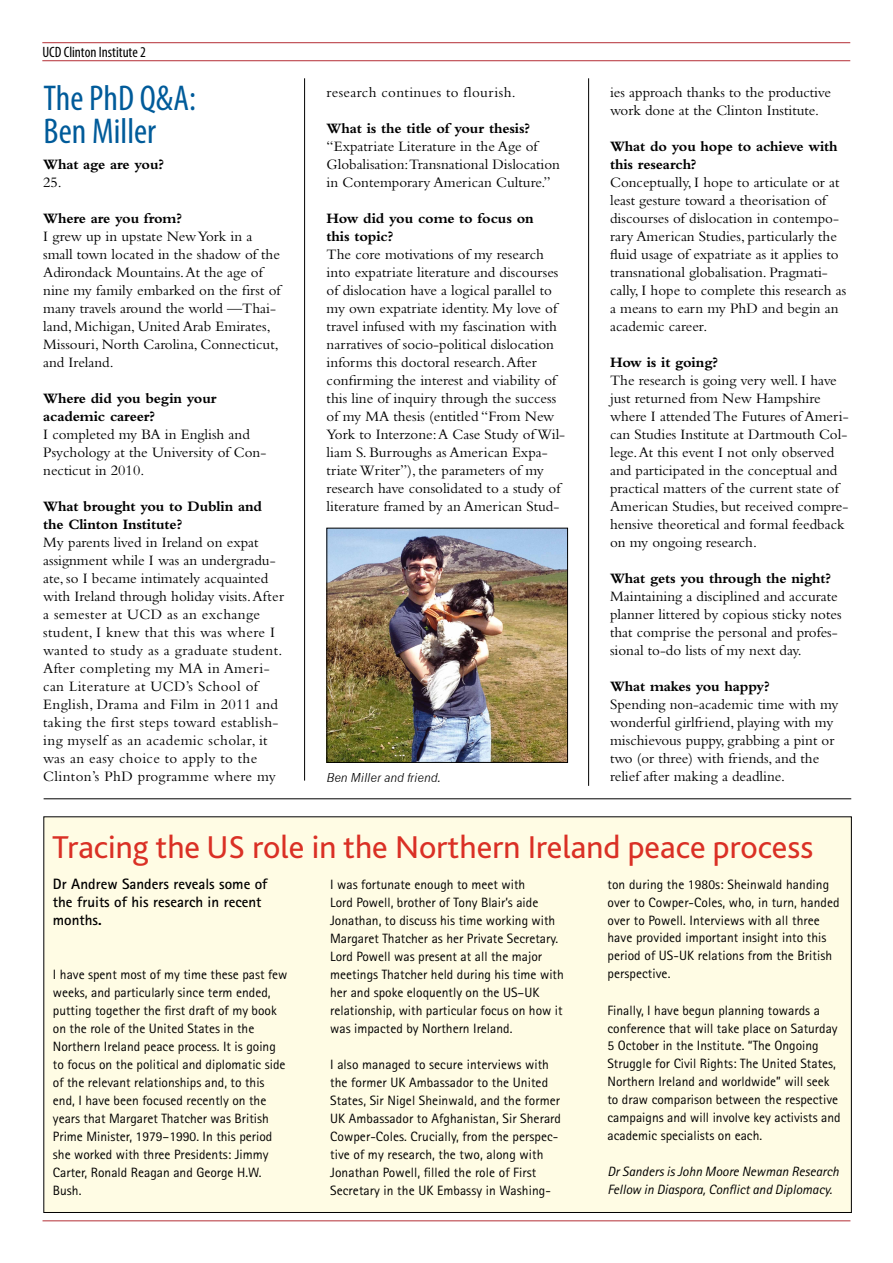
<style>
.page{position:relative;width:893px;height:1263px;background:#fff}
.page>*{position:absolute;margin:0;border:0;box-sizing:border-box;transform-origin:0 0}
.t1{font:condensed 36px/33px "Myriad Pro";color:#005b9a}
.t2{font:33px "Bliss 2";color:#da3025}
.t3{font:15px/18px "Bembo";color:#000}
.t4{font:15px/18px "Bembo";letter-spacing:.025em;color:#000}
.t5{font:700 15px/18px "Bembo";letter-spacing:-.01em;color:#000}
.t6{font:700 15px/18px "Rotis Sans Serif";color:#000}
.t7{font:condensed 15px "Myriad Pro";color:#000}
.t8{font:13.5px/18px "Rotis Sans Serif";color:#000}
.t9{font:italic 13.5px/18px "Rotis Sans Serif";color:#000}
.t10{font:italic 12px "News Gothic";color:#000}
</style>
<div class="page">
<hr style="left:42px;top:42px;width:808px;height:1px;background:#b42e35">
<hr style="left:42px;top:60px;width:808px;height:1px;background:#b42e35">
<hr style="left:43px;top:1220px;width:807px;height:1px;background:#b42e35">
<hr style="left:304px;top:78px;width:1px;height:703px;background:#000">
<hr style="left:588px;top:78px;width:1px;height:708px;background:#000">
<div style="left:44px;top:817px;width:807px;height:395px;background:#fffce4"></div>
<hr style="left:44px;top:798px;width:807px;height:1px;background:#000">
<img style="left:329px;top:530px;width:237px;height:231px">
<div style="left:327px;top:528px;width:241px;height:235px;border:1px solid #000"></div>
<p class="t7" style="left:42px;top:43px;width:105px">UCD Clinton Institute 2</p>
<h1 class="t1" style="left:44px;top:81px;width:154px">The PhD Q&amp;A:<br>Ben Miller</h1>
<p class="t5" style="left:43px;top:155px;width:122px">What age are you?</p>
<p class="t3" style="left:43px;top:173px;width:20px">25.</p>
<p class="t5" style="left:43px;top:209px;width:140px">Where are you from?</p>
<p class="t3" style="left:43px;top:227px;width:239px">I grew up in upstate New York in a small town located in the shadow of the Adirondack Mountains. At the age of nine my family embarked on the first of many travels around the world —Thai&shy;land, Michigan, United Arab Emirates, Missouri, North Carolina, Connecticut, and Ireland.</p>
<p class="t5" style="left:43px;top:389px;width:175px">Where did you begin your academic career?</p>
<p class="t3" style="left:43px;top:425px;width:225px">I completed my BA in English and<br>Psychology at the University of Con&shy;necticut in 2010.</p>
<p class="t5" style="left:43px;top:497px;width:220px">What brought you to Dublin and the Clinton Institute?</p>
<p class="t4" style="left:43px;top:533px;width:242px">My parents lived in Ireland on expat assignment while I was an undergradu&shy;ate, so I became intimately acquainted with Ireland through holiday visits. After a semester at UCD as an exchange student, I knew that this was where I wanted to study as a graduate student.<br>After completing my MA in Ameri&shy;can Literature at UCD’s School of English, Drama and Film in 2011 and taking the first steps toward establish&shy;ing myself as an academic scholar, it was an easy choice to apply to the Clinton’s PhD programme where my</p>
<p class="t4" style="left:327px;top:83px;width:191px">research continues to flourish.</p>
<p class="t5" style="left:327px;top:119px;width:205px">What is the title of your thesis?</p>
<p class="t3" style="left:327px;top:137px;width:235px">“Expatriate Literature in the Age of<br>Globalisation:Transnational Dislocation in Contemporary American Culture.”</p>
<p class="t5" style="left:327px;top:209px;width:209px">How did you come to focus on this topic?</p>
<p class="t3" style="left:327px;top:245px;width:240px">The core motivations of my research into expatriate literature and discourses of dislocation have a logical parallel to my own expatriate identity. My love of travel infused with my fascination with narratives of socio-political dislocation informs this doctoral research. After confirming the interest and viability of this line of inquiry through the success of my MA thesis (entitled “From New York to Interzone: A Case Study of Wil&shy;liam S. Burroughs as American Expa&shy;triate Writer”), the parameters of my research have consolidated to a study of literature framed by an American Stud-</p>
<p class="t10" style="left:327px;top:770px;width:116px">Ben Miller and friend.</p>
<p class="t3" style="left:610px;top:83px;width:222px">ies approach thanks to the productive work done at the Clinton Institute.</p>
<p class="t5" style="left:610px;top:137px;width:229px">What do you hope to achieve with this research?</p>
<p class="t3" style="left:610px;top:173px;width:238px">Conceptually, I hope to articulate or at least gesture toward a theorisation of discourses of dislocation in contempo&shy;rary American Studies, particularly the fluid usage of expatriate as it applies to transnational globalisation. Pragmati&shy;cally, I hope to complete this research as a means to earn my PhD and begin an academic career.</p>
<p class="t5" style="left:610px;top:353px;width:109px">How is it going?</p>
<p class="t3" style="left:610px;top:371px;width:240px">The research is going very well. I have just returned from New Hampshire where I attended The Futures of Ameri&shy;can Studies Institute at Dartmouth Col&shy;lege. At this event I not only observed and participated in the conceptual and practical matters of the current state of American Studies, but received compre&shy;hensive theoretical and formal feedback on my ongoing research.</p>
<p class="t5" style="left:610px;top:569px;width:222px">What gets you through the night?</p>
<p class="t3" style="left:610px;top:587px;width:233px">Maintaining a disciplined and accurate planner littered by copious sticky notes that comprise the personal and profes&shy;sional to-do lists of my next day.</p>
<p class="t5" style="left:610px;top:677px;width:161px">What makes you happy?</p>
<p class="t3" style="left:610px;top:695px;width:230px">Spending non-academic time with my wonderful girlfriend, playing with my mischievous puppy, grabbing a pint or two (or three) with friends, and the relief after making a deadline.</p>
<h2 class="t2" style="left:52px;top:826px;width:763px">Tracing the US role in the Northern Ireland peace process</h2>
<p class="t6" style="left:53px;top:874px;width:216px">Dr Andrew Sanders reveals some of the fruits of his research in recent months.</p>
<p class="t8" style="left:53px;top:965px;width:236px">I have spent most of my time these past few weeks, and particularly since term ended, putting together the first draft of my book on the role of the United States in the Northern Ireland peace process. It is going to focus on the political and diplomatic side of the relevant relationships and, to this end, I have been focused recently on the years that Margaret Thatcher was British Prime Minister, 1979–1990. In this period she worked with three Presidents: Jimmy Carter, Ronald Reagan and George H.W.<br>Bush.</p>
<p class="t8" style="left:330px;top:875px;width:235px">I was fortunate enough to meet with<br>Lord Powell, brother of Tony Blair’s aide Jonathan, to discuss his time working with Margaret Thatcher as her Private Secretary.<br>Lord Powell was present at all the major meetings Thatcher held during his time with her and spoke eloquently on the US–UK relationship, with particular focus on how it was impacted by Northern Ireland.</p>
<p class="t8" style="left:330px;top:1055px;width:232px">I also managed to secure interviews with the former UK Ambassador to the United States, Sir Nigel Sheinwald, and the former UK Ambassador to Afghanistan, Sir Sherard Cowper-Coles. Crucially, from the perspec&shy;tive of my research, the two, along with Jonathan Powell, filled the role of First Secretary in the UK Embassy in Washing-</p>
<p class="t8" style="left:607px;top:875px;width:234px">ton during the 1980s: Sheinwald handing over to Cowper-Coles, who, in turn, handed over to Powell. Interviews with all three have provided important insight into this period of US-UK relations from the British perspective.</p>
<p class="t8" style="left:607px;top:1001px;width:235px">Finally, I have begun planning towards a conference that will take place on Saturday 5 October in the Institute. “The Ongoing Struggle for Civil Rights: The United States, Northern Ireland and worldwide” will seek to draw comparison between the respective campaigns and will involve key activists and academic specialists on each.</p>
<p class="t9" style="left:607px;top:1163px;width:233px">Dr Sanders is John Moore Newman Research<br>Fellow in Diaspora, Conflict and Diplomacy.</p>
</div>
